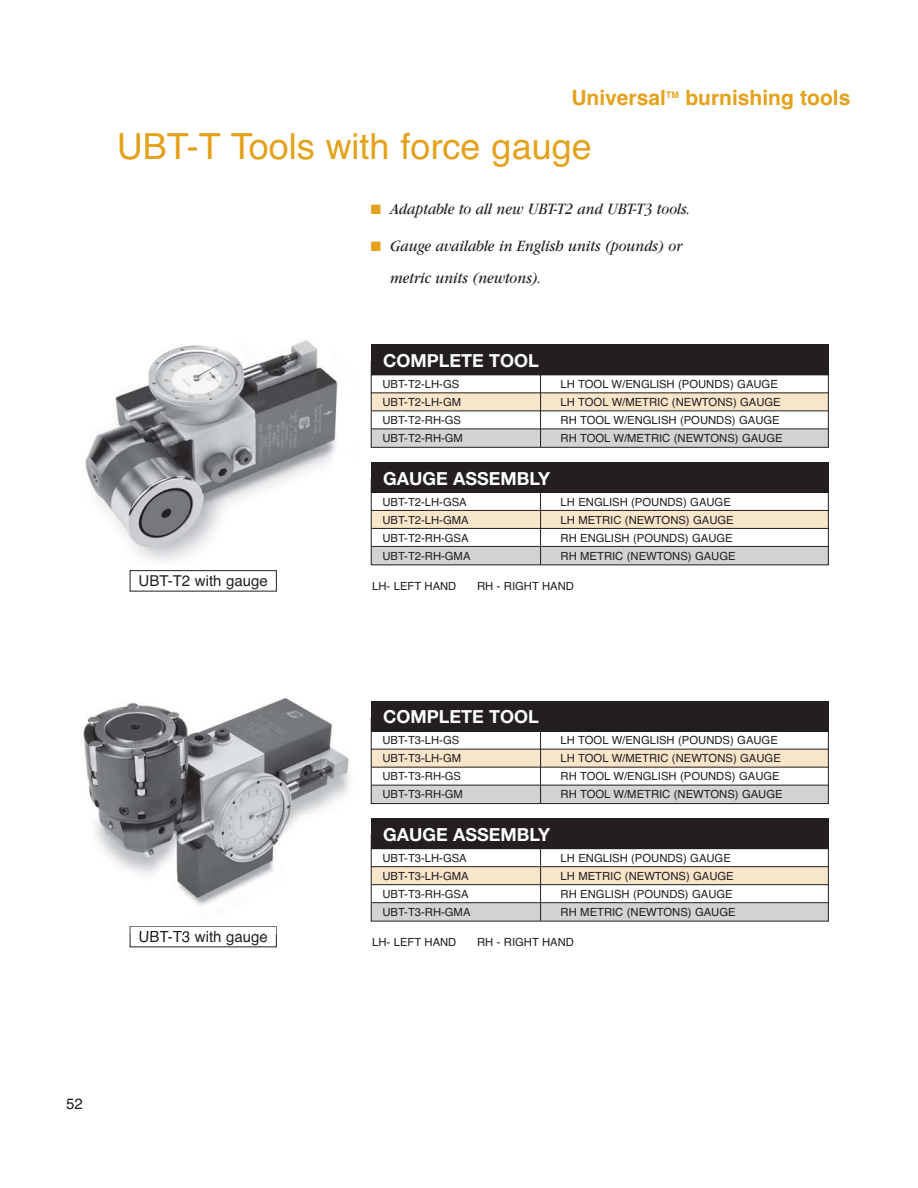
<style>
.page{position:relative;width:918px;height:1188px;background:#fff}
.page>*{position:absolute;margin:0;border:0;box-sizing:border-box;transform-origin:0 0}
.t1{font:36px "Helvetica";color:#e4a11b}
.t2{font:700 21px "Helvetica";color:#e4a11b}
.t3{font:700 18px "Helvetica Neue";color:#fff}
.t4{font:italic 16.5px/31.5px "Garamond";color:#231f20;scale:.88 1}
.t5{font:15px "Helvetica";color:#231f20}
.t6{font:11.25px "Helvetica";color:#231f20}
.t7{font:700 9px "Helvetica";color:#e4a11b}
.s1{color:#e4a11b}
</style>
<div class="page">
<img style="left:85px;top:340px;width:253px;height:221px">
<div style="left:130px;top:570px;width:147px;height:22px;border:1px solid #231f20"></div>
<div style="left:371px;top:345px;width:458px;height:30px;background:#231f20"></div>
<svg style="left:370px;top:361px;width:459px;height:87px"></svg>
<hr style="left:372px;top:411px;width:456px;height:1px;background:#231f20">
<hr style="left:372px;top:429px;width:456px;height:1px;background:#231f20">
<hr style="left:540px;top:374px;width:1px;height:73px;background:#231f20">
<hr style="left:372px;top:363px;width:178px;height:1px;background:#231f20">
<div style="left:371px;top:462px;width:458px;height:31px;background:#231f20"></div>
<svg style="left:370px;top:478px;width:459px;height:88px"></svg>
<hr style="left:372px;top:528px;width:456px;height:1px;background:#231f20">
<hr style="left:372px;top:546px;width:456px;height:1px;background:#231f20">
<hr style="left:540px;top:491px;width:1px;height:74px;background:#231f20">
<hr style="left:372px;top:480px;width:223px;height:1px;background:#231f20">
<div style="left:371px;top:701px;width:458px;height:30px;background:#231f20"></div>
<svg style="left:370px;top:717px;width:459px;height:87px"></svg>
<hr style="left:372px;top:767px;width:456px;height:1px;background:#231f20">
<hr style="left:372px;top:785px;width:456px;height:1px;background:#231f20">
<hr style="left:540px;top:730px;width:1px;height:73px;background:#231f20">
<hr style="left:372px;top:719px;width:178px;height:1px;background:#231f20">
<div style="left:371px;top:818px;width:458px;height:31px;background:#231f20"></div>
<svg style="left:370px;top:834px;width:459px;height:88px"></svg>
<hr style="left:372px;top:884px;width:456px;height:1px;background:#231f20">
<hr style="left:372px;top:902px;width:456px;height:1px;background:#231f20">
<hr style="left:540px;top:848px;width:1px;height:73px;background:#231f20">
<hr style="left:372px;top:836px;width:223px;height:1px;background:#231f20">
<img style="left:82px;top:697px;width:267px;height:237px">
<img style="left:130px;top:926px;width:146px;height:8px">
<img style="left:140px;top:931px;width:105px;height:3px">
<h2 class="t2" style="left:571px;top:90px;width:96px">Universal</h2>
<p class="t7" style="left:666px;top:91px;width:14px">TM</p>
<h2 class="t2" style="left:685px;top:90px;width:167px">burnishing tools</h2>
<h1 class="t1" style="left:117px;top:133px;width:476px">UBT-T Tools with force gauge</h1>
<h3 class="t4" style="left:371px;top:195px;width:364px"><span class="s1">■</span> Adaptable to all new UBT-T2 and UBT-T3 tools.</h3>
<h3 class="t4" style="left:390px;top:232px;width:334px;text-indent:-19px"><span class="s1">■</span> Gauge available in English units (pounds) or metric units (newtons).</h3>
<h3 class="t3" style="left:383px;top:354px;width:157px">COMPLETE TOOL</h3>
<p class="t6" style="left:382px;top:380px;width:78px">UBT-T2-LH-GS</p>
<p class="t6" style="left:561px;top:380px;width:219px">LH TOOL W/ENGLISH (POUNDS) GAUGE</p>
<p class="t6" style="left:382px;top:398px;width:80px">UBT-T2-LH-GM</p>
<p class="t6" style="left:561px;top:398px;width:222px">LH TOOL W/METRIC (NEWTONS) GAUGE</p>
<p class="t6" style="left:382px;top:416px;width:80px">UBT-T2-RH-GS</p>
<p class="t6" style="left:561px;top:416px;width:221px">RH TOOL W/ENGLISH (POUNDS) GAUGE</p>
<p class="t6" style="left:382px;top:434px;width:82px">UBT-T2-RH-GM</p>
<p class="t6" style="left:561px;top:434px;width:224px">RH TOOL W/METRIC (NEWTONS) GAUGE</p>
<h3 class="t3" style="left:383px;top:472px;width:169px">GAUGE ASSEMBLY</h3>
<h3 class="t5" style="left:139px;top:575px;width:131px">UBT-T2 with gauge</h3>
<h3 class="t5" style="left:139px;top:931px;width:131px">UBT-T3 with gauge</h3>
<p class="t6" style="left:382px;top:497px;width:86px">UBT-T2-LH-GSA</p>
<p class="t6" style="left:561px;top:497px;width:172px">LH ENGLISH (POUNDS) GAUGE</p>
<p class="t6" style="left:382px;top:515px;width:88px">UBT-T2-LH-GMA</p>
<p class="t6" style="left:561px;top:515px;width:175px">LH METRIC (NEWTONS) GAUGE</p>
<p class="t6" style="left:382px;top:533px;width:88px">UBT-T2-RH-GSA</p>
<p class="t6" style="left:561px;top:533px;width:174px">RH ENGLISH (POUNDS) GAUGE</p>
<p class="t6" style="left:382px;top:551px;width:90px">UBT-T2-RH-GMA</p>
<p class="t6" style="left:561px;top:551px;width:177px">RH METRIC (NEWTONS) GAUGE</p>
<p class="t6" style="left:372px;top:582px;width:86px">LH- LEFT HAND</p>
<p class="t6" style="left:477px;top:582px;width:98px">RH - RIGHT HAND</p>
<h3 class="t3" style="left:383px;top:711px;width:157px">COMPLETE TOOL</h3>
<p class="t6" style="left:382px;top:736px;width:78px">UBT-T3-LH-GS</p>
<p class="t6" style="left:561px;top:736px;width:219px">LH TOOL W/ENGLISH (POUNDS) GAUGE</p>
<p class="t6" style="left:382px;top:754px;width:80px">UBT-T3-LH-GM</p>
<p class="t6" style="left:561px;top:754px;width:222px">LH TOOL W/METRIC (NEWTONS) GAUGE</p>
<p class="t6" style="left:382px;top:772px;width:80px">UBT-T3-RH-GS</p>
<p class="t6" style="left:561px;top:772px;width:221px">RH TOOL W/ENGLISH (POUNDS) GAUGE</p>
<p class="t6" style="left:382px;top:790px;width:82px">UBT-T3-RH-GM</p>
<p class="t6" style="left:561px;top:790px;width:224px">RH TOOL W/METRIC (NEWTONS) GAUGE</p>
<h3 class="t3" style="left:383px;top:828px;width:169px">GAUGE ASSEMBLY</h3>
<p class="t6" style="left:382px;top:854px;width:86px">UBT-T3-LH-GSA</p>
<p class="t6" style="left:561px;top:854px;width:172px">LH ENGLISH (POUNDS) GAUGE</p>
<p class="t6" style="left:382px;top:872px;width:88px">UBT-T3-LH-GMA</p>
<p class="t6" style="left:561px;top:872px;width:175px">LH METRIC (NEWTONS) GAUGE</p>
<p class="t6" style="left:382px;top:890px;width:88px">UBT-T3-RH-GSA</p>
<p class="t6" style="left:561px;top:890px;width:174px">RH ENGLISH (POUNDS) GAUGE</p>
<p class="t6" style="left:382px;top:908px;width:90px">UBT-T3-RH-GMA</p>
<p class="t6" style="left:561px;top:908px;width:177px">RH METRIC (NEWTONS) GAUGE</p>
<p class="t6" style="left:372px;top:938px;width:86px">LH- LEFT HAND</p>
<p class="t6" style="left:477px;top:938px;width:98px">RH - RIGHT HAND</p>
<h3 class="t5" style="left:66px;top:1098px;width:18px">52</h3>
</div>
